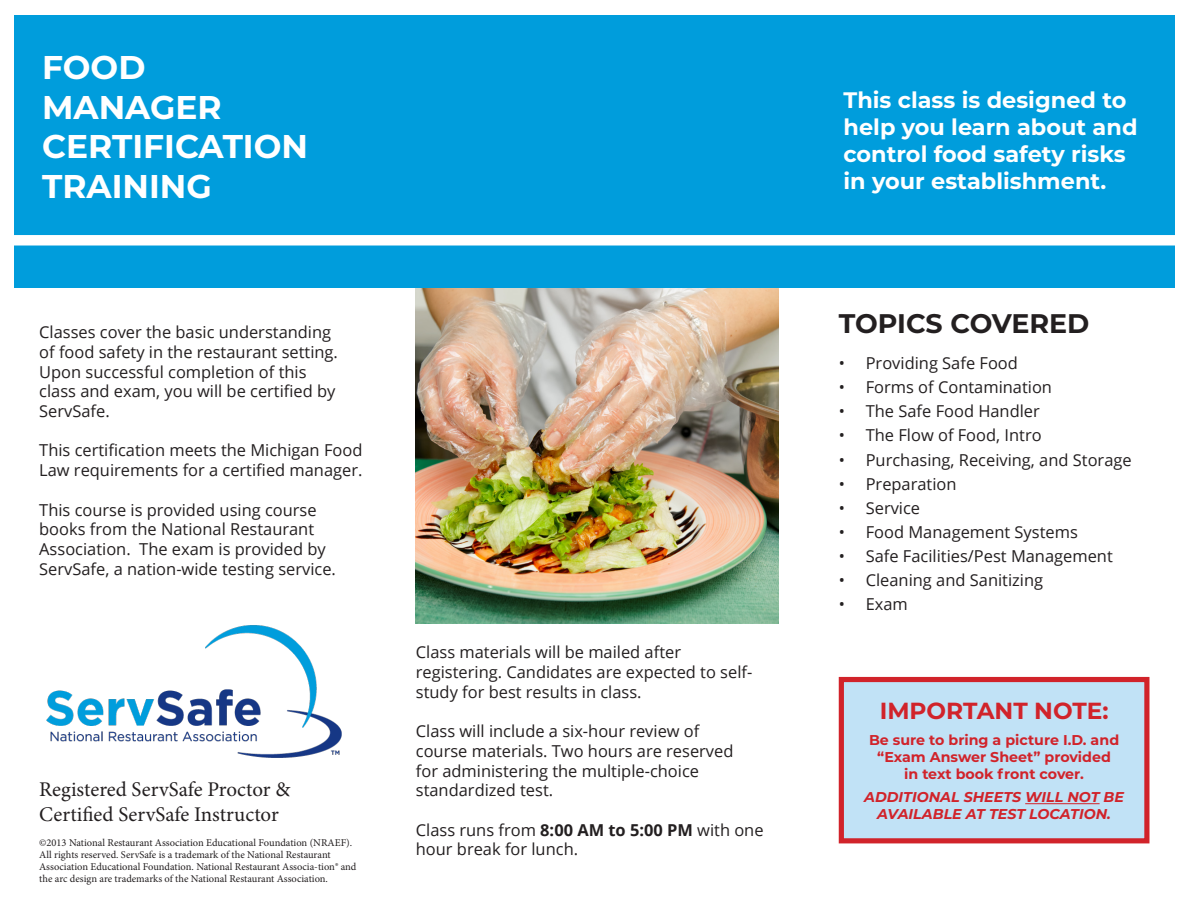
<style>
.page{position:relative;width:1188px;height:918px;background:#fff}
.page>*{position:absolute;margin:0;border:0;box-sizing:border-box;transform-origin:0 0}
.t1{font:700 32.85px "Montserrat";color:#fff}
.t2{font:700 26.85px "Montserrat";letter-spacing:-.005em;color:#231f20}
.t3{font:700 23.25px "Montserrat";color:#d1232a}
.t4{font:700 22.35px/26.8px "Montserrat";color:#fff}
.t5{font:20.85px/25px "Minion Pro";color:#231f20}
.t6{font:16.5px/19.8px "Open Sans";color:#231f20}
.t7{font:700 14.25px/17.1px "Montserrat";color:#d1232a;text-align:center}
.t8{font:italic 700 14.25px/17.1px "Montserrat";color:#d1232a;text-align:center}
.t9{font:10.5px/12px "Minion Pro";color:#231f20}
.s1{font-weight:700}
</style>
<div class="page">
<img style="left:416px;top:287px;width:363px;height:337px">
<div style="left:14px;top:15px;width:1160px;height:272px;background:#009ddc"></div>
<div style="left:0;top:235px;width:1188px;height:11px;background:#fff"></div>
<img style="left:46px;top:625px;width:296px;height:133px">
<div style="left:839px;top:677px;width:310px;height:166px;background:#c1e2f6;border:5px solid #d1232a"></div>
<hr style="left:1025px;top:803px;width:75px;height:1px;background:#d1232a">
<p class="t1" style="left:42px;top:44px;width:105px">FOOD</p>
<p class="t1" style="left:42px;top:83px;width:181px">MANAGER</p>
<p class="t1" style="left:42px;top:123px;width:267px">CERTIFICATION</p>
<p class="t1" style="left:42px;top:162px;width:171px">TRAINING</p>
<p class="t6" style="left:39px;top:322px;width:300px">Classes cover the basic understanding of food safety in the restaurant setting.<br>Upon successful completion of this class and exam, you will be certified by ServSafe.</p>
<p class="t6" style="left:39px;top:440px;width:325px">This certification meets the Michigan Food<br>Law requirements for a certified manager.</p>
<p class="t6" style="left:39px;top:499px;width:298px">This course is provided using course books from the National Restaurant Association. The exam is provided by ServSafe, a nation-wide testing service.</p>
<p class="t5" style="left:39px;top:777px;width:253px">Registered ServSafe Proctor &amp;<br>Certified ServSafe Instructor</p>
<p class="t9" style="left:39px;top:836px;width:319px">©2013 National Restaurant Association Educational Foundation (NRAEF).<br>All rights reserved. ServSafe is a trademark of the National Restaurant Association Educational Foundation. National Restaurant Associa-tion® and the arc design are trademarks of the National Restaurant Association.</p>
<p class="t6" style="left:416px;top:642px;width:338px">Class materials will be mailed after registering. Candidates are expected to self&shy;study for best results in class.</p>
<p class="t6" style="left:416px;top:721px;width:319px">Class will include a six-hour review of course materials. Two hours are reserved for administering the multiple-choice standardized test.</p>
<p class="t6" style="left:416px;top:819px;width:349px">Class runs from <span class="s1">8:00 AM to 5:00 PM</span> with one hour break for lunch.</p>
<p class="t4" style="left:844px;top:86px;width:296px">This class is designed to help you learn about and control food safety risks in your establishment.</p>
<p class="t2" style="left:839px;top:304px;width:252px">TOPICS COVERED</p>
<p class="t6" style="left:839px;top:353px;width:181px">• Providing Safe Food</p>
<p class="t6" style="left:839px;top:377px;width:215px">• Forms of Contamination</p>
<p class="t6" style="left:839px;top:401px;width:203px">• The Safe Food Handler</p>
<p class="t6" style="left:839px;top:425px;width:204px">• The Flow of Food, Intro</p>
<p class="t6" style="left:839px;top:449px;width:294px">• Purchasing, Receiving, and Storage</p>
<p class="t6" style="left:839px;top:473px;width:119px">• Preparation</p>
<p class="t6" style="left:839px;top:497px;width:83px">• Service</p>
<p class="t6" style="left:839px;top:521px;width:241px">• Food Management Systems</p>
<p class="t6" style="left:839px;top:545px;width:276px">• Safe Facilities/Pest Management</p>
<p class="t6" style="left:839px;top:569px;width:206px">• Cleaning and Sanitizing</p>
<p class="t6" style="left:839px;top:593px;width:71px">• Exam</p>
<p class="t3" style="left:880px;top:694px;width:230px">IMPORTANT NOTE:</p>
<p class="t7" style="left:869px;top:731px;width:252px">Be sure to bring a picture I.D. and “Exam Answer Sheet” provided</p>
<p class="t7" style="left:904px;top:765px;width:181px">in text book front cover.</p>
<p class="t8" style="left:864px;top:788px;width:261px">ADDITIONAL SHEETS WILL NOT BE<br>AVAILABLE AT TEST LOCATION.</p>
</div>
